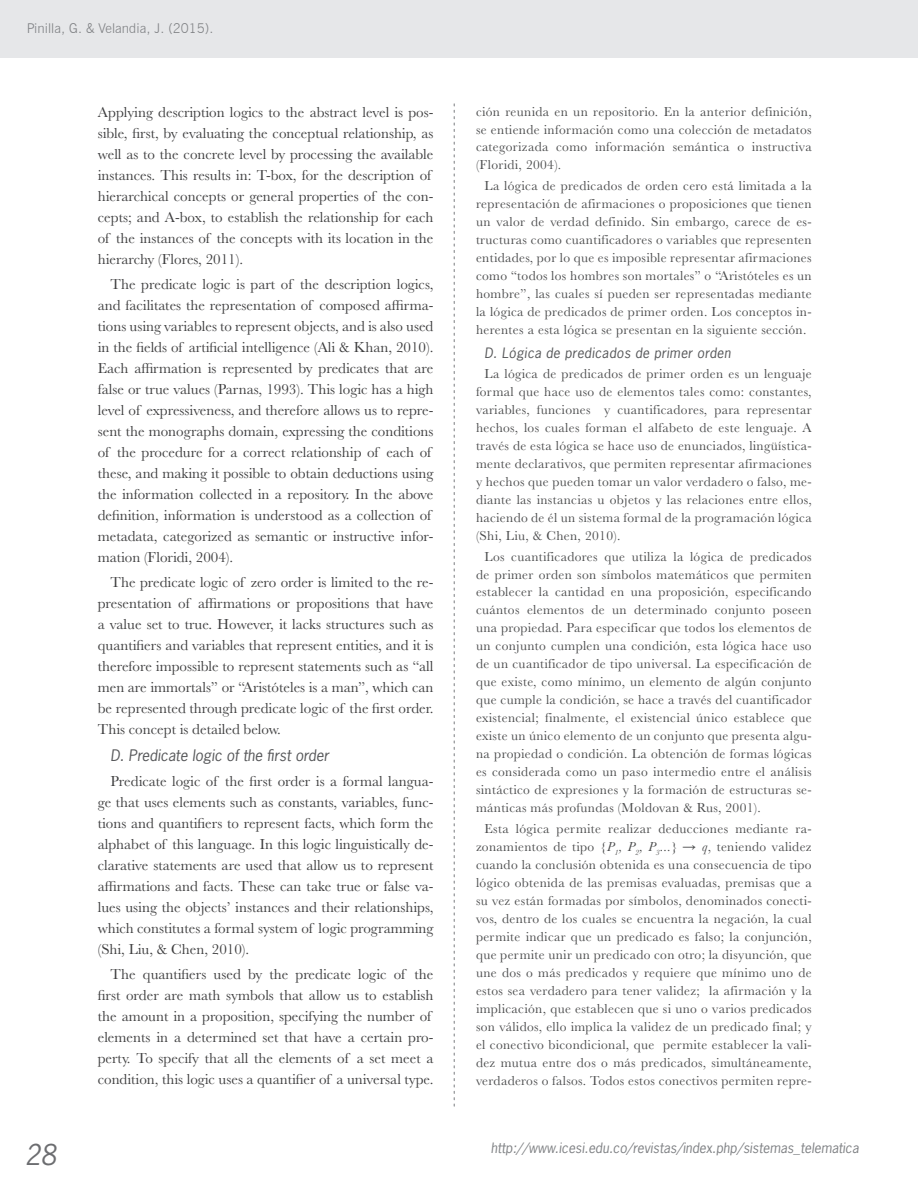
<style>
.page{position:relative;width:918px;height:1188px;background:#fff}
.page>*{position:absolute;margin:0;border:0;box-sizing:border-box;transform-origin:0 0}
.t1{font:italic 27px "News Gothic Std";color:#6c6d70}
.t2{font:15px/21px "Baskerville MT Std";color:#3e3e3f}
.t3{font:italic 15px "News Gothic Std";color:#57585a}
.t4{font:13.5px/18px "Baskerville MT Std";letter-spacing:.025em;color:#4b4c4d;text-align:justify}
.t5{font:italic 13.5px "News Gothic Std";color:#808285}
.t6{font:italic 13.5px "News Gothic Std";letter-spacing:.025em;color:#57585a}
.t7{font:300 13.5px "News Gothic BT";color:#808285}
.s1{font-style:italic}
.s2{font-family:"Times New Roman";font-style:italic}
</style>
<div class="page">
<svg style="left:454px;top:104px;width:1px;height:1002px"></svg>
<div style="left:0;top:0;width:918px;height:57px;background:#e6e7e9"></div>
<p class="t7" style="left:27px;top:20px;width:188px">Pinilla, G. &amp; Velandia, J. (2015).</p>
<p class="t2" style="left:98px;top:101px;width:337px">Applying description logics to the abstract level is pos&shy;sible, first, by evaluating the conceptual relationship, as well as to the concrete level by processing the available instances. This results in: T-box, for the description of hierarchical concepts or general properties of the con&shy;cepts; and A-box, to establish the relationship for each of the instances of the concepts with its location in the hierarchy (Flores, 2011).</p>
<p class="t2" style="left:98px;top:273px;width:337px;text-indent:13px">The predicate logic is part of the description logics, and facilitates the representation of composed affirma&shy;tions using variables to represent objects, and is also used in the fields of artificial intelligence (Ali &amp; Khan, 2010).<br>Each affirmation is represented by predicates that are false or true values (Parnas, 1993). This logic has a high level of expressiveness, and therefore allows us to repre&shy;sent the monographs domain, expressing the conditions of the procedure for a correct relationship of each of these, and making it possible to obtain deductions using the information collected in a repository. In the above definition, information is understood as a collection of metadata, categorized as semantic or instructive infor&shy;mation (Floridi, 2004).</p>
<p class="t2" style="left:98px;top:572px;width:337px;text-align:justify;text-indent:13px">The predicate logic of zero order is limited to the re&shy;presentation of affirmations or propositions that have a value set to true. However, it lacks structures such as quantifiers and variables that represent entities, and it is therefore impossible to represent statements such as “all men are immortals” or “Aristóteles is a man”, which can be represented through predicate logic of the first order.<br>This concept is detailed below.</p>
<p class="t3" style="left:111px;top:745px;width:220px">D. Predicate logic of the first order</p>
<p class="t2" style="left:98px;top:770px;width:337px;text-align:justify;text-indent:13px">Predicate logic of the first order is a formal langua&shy;ge that uses elements such as constants, variables, func&shy;tions and quantifiers to represent facts, which form the alphabet of this language. In this logic linguistically de&shy;clarative statements are used that allow us to represent affirmations and facts. These can take true or false va&shy;lues using the objects’ instances and their relationships, which constitutes a formal system of logic programming (Shi, Liu, &amp; Chen, 2010).</p>
<p class="t2" style="left:98px;top:964px;width:337px;text-indent:13px">The quantifiers used by the predicate logic of the first order are math symbols that allow us to establish the amount in a proposition, specifying the number of elements in a determined set that have a certain pro&shy;perty. To specify that all the elements of a set meet a condition, this logic uses a quantifier of a universal type.</p>
<p class="t4" style="left:476px;top:102px;width:337px">ción reunida en un repositorio. En la anterior definición, se entiende información como una colección de metadatos categorizada como información semántica o instructiva (Floridi, 2004).</p>
<p class="t4" style="left:476px;top:176px;width:337px;text-indent:9px">La lógica de predicados de orden cero está limitada a la representación de afirmaciones o proposiciones que tienen un valor de verdad definido. Sin embargo, carece de es&shy;tructuras como cuantificadores o variables que representen entidades, por lo que es imposible representar afirmaciones como “todos los hombres son mortales” o “Aristóteles es un hombre”, las cuales sí pueden ser representadas mediante la lógica de predicados de primer orden. Los conceptos in&shy;herentes a esta lógica se presentan en la siguiente sección.</p>
<p class="t6" style="left:485px;top:345px;width:248px">D. Lógica de predicados de primer orden</p>
<p class="t4" style="left:476px;top:365px;width:337px;text-indent:9px">La lógica de predicados de primer orden es un lenguaje formal que hace uso de elementos tales como: constantes, variables, funciones y cuantificadores, para representar hechos, los cuales forman el alfabeto de este lenguaje. A través de esta lógica se hace uso de enunciados, lingüística&shy;mente declarativos, que permiten representar afirmaciones y hechos que pueden tomar un valor verdadero o falso, me&shy;diante las instancias u objetos y las relaciones entre ellos, haciendo de él un sistema formal de la programación lógica (Shi, Liu, &amp; Chen, 2010).</p>
<p class="t4" style="left:476px;top:547px;width:337px;text-indent:9px">Los cuantificadores que utiliza la lógica de predicados de primer orden son símbolos matemáticos que permiten establecer la cantidad en una proposición, especificando cuántos elementos de un determinado conjunto poseen una propiedad. Para especificar que todos los elementos de un conjunto cumplen una condición, esta lógica hace uso de un cuantificador de tipo universal. La especificación de que existe, como mínimo, un elemento de algún conjunto que cumple la condición, se hace a través del cuantificador existencial; finalmente, el existencial único establece que existe un único elemento de un conjunto que presenta algu&shy;na propiedad o condición. La obtención de formas lógicas es considerada como un paso intermedio entre el análisis sintáctico de expresiones y la formación de estructuras se&shy;mánticas más profundas (Moldovan &amp; Rus, 2001).</p>
<p class="t4" style="left:476px;top:819px;width:337px;text-indent:9px">Esta lógica permite realizar deducciones mediante ra&shy;zonamientos de tipo <span class="s1">{P</span><sub>1</sub><span class="s1">, P</span><sub>2</sub><span class="s1">, P</span><sub>3</sub><span class="s1">...}</span> <span class="s2">→</span> <span class="s1">q</span>, teniendo validez cuando la conclusión obtenida es una consecuencia de tipo lógico obtenida de las premisas evaluadas, premisas que a su vez están formadas por símbolos, denominados conecti&shy;vos, dentro de los cuales se encuentra la negación, la cual permite indicar que un predicado es falso; la conjunción, que permite unir un predicado con otro; la disyunción, que une dos o más predicados y requiere que mínimo uno de estos sea verdadero para tener validez; la afirmación y la implicación, que establecen que si uno o varios predicados son válidos, ello implica la validez de un predicado final; y el conectivo bicondicional, que permite establecer la vali&shy;dez mutua entre dos o más predicados, simultáneamente, verdaderos o falsos. Todos estos conectivos permiten repre-</p>
<h1 class="t1" style="left:25px;top:1138px;width:33px">28</h1>
<p class="t5" style="left:491px;top:1139px;width:370px">http://www.icesi.edu.co/revistas/index.php/sistemas_telematica</p>
</div>
